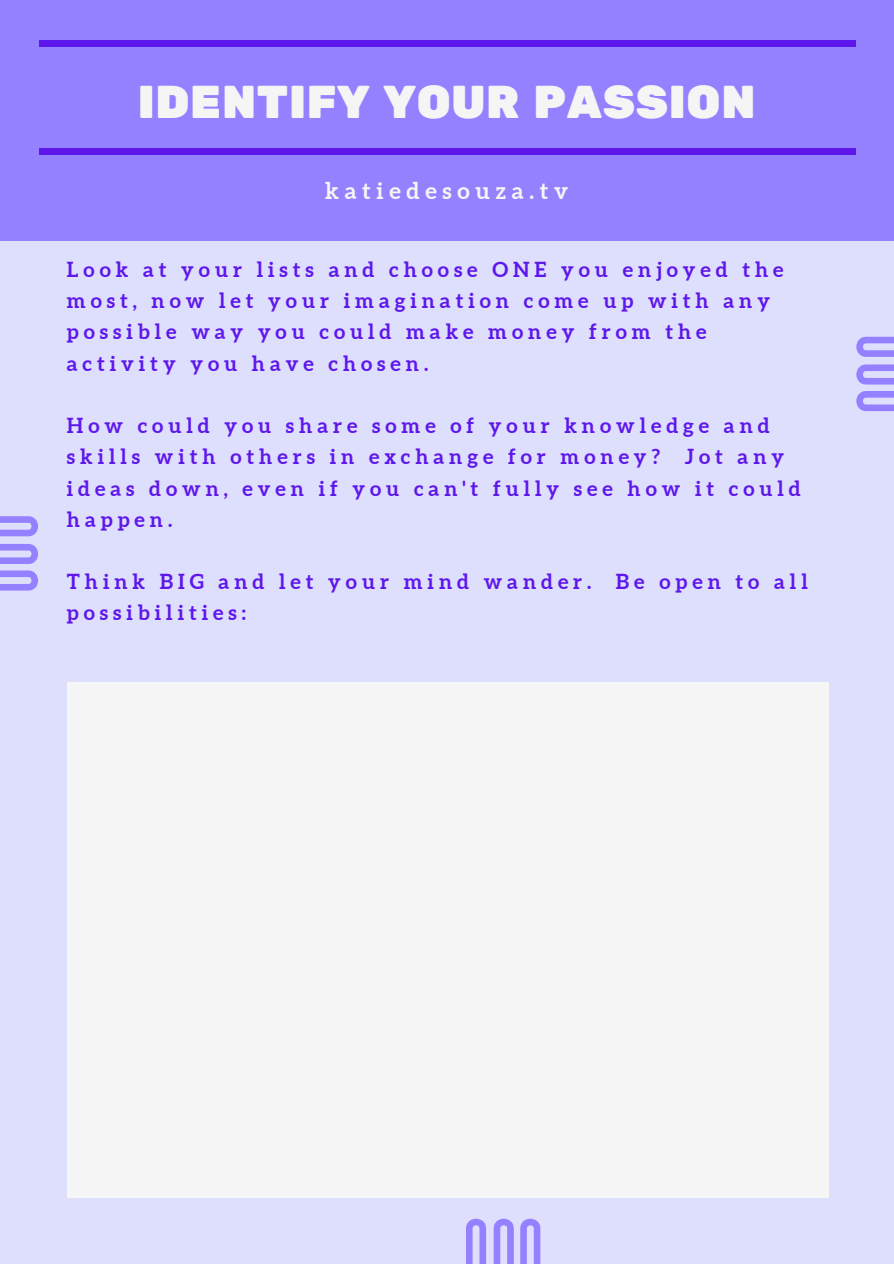
<style>
.page{position:relative;width:894px;height:1264px;background:#fff}
.page>*{position:absolute;margin:0;border:0;box-sizing:border-box;transform-origin:0 0}
.t1{font:45.75px "Rubik One";color:#f5f5f5}
.t2{font:700 22.95px "Aleo";letter-spacing:.25em;color:#f5f5f5}
.t3{font:700 20.7px/31.2px "Aleo";letter-spacing:.24em;color:#5e17eb}
</style>
<div class="page">
<div style="left:0;top:0;width:893px;height:1263px;background:#dedefd"></div>
<div style="left:0;top:0;width:893px;height:240px;background:#9381ff"></div>
<div style="left:67px;top:682px;width:761px;height:515px;background:#f5f5f5"></div>
<div style="left:39px;top:41px;width:817px;height:6px;background:#5e17eb"></div>
<div style="left:39px;top:148px;width:817px;height:7px;background:#5e17eb"></div>
<svg style="left:0;top:544px;width:38px;height:20px"></svg>
<svg style="left:0;top:516px;width:38px;height:20px"></svg>
<svg style="left:0;top:570px;width:38px;height:20px"></svg>
<svg style="left:856px;top:364px;width:37px;height:20px"></svg>
<svg style="left:856px;top:337px;width:37px;height:20px"></svg>
<svg style="left:856px;top:391px;width:37px;height:20px"></svg>
<svg style="left:493px;top:1218px;width:20px;height:45px"></svg>
<svg style="left:466px;top:1218px;width:20px;height:45px"></svg>
<svg style="left:520px;top:1218px;width:20px;height:45px"></svg>
<p class="t1" style="left:137px;top:75px;width:619px">IDENTIFY YOUR PASSION</p>
<p class="t2" style="left:325px;top:177px;width:244px">katiedesouza.tv</p>
<p class="t3" style="left:67px;top:254px;width:718px">Look at your lists and choose ONE you enjoyed the most, now let your imagination come up with any possible way you could make money from the activity you have chosen.</p>
<p class="t3" style="left:67px;top:410px;width:735px">How could you share some of your knowledge and skills with others in exchange for money? Jot any ideas down, even if you can't fully see how it could happen.</p>
<p class="t3" style="left:67px;top:566px;width:742px">Think BIG and let your mind wander. Be open to all possibilities:</p>
</div>
